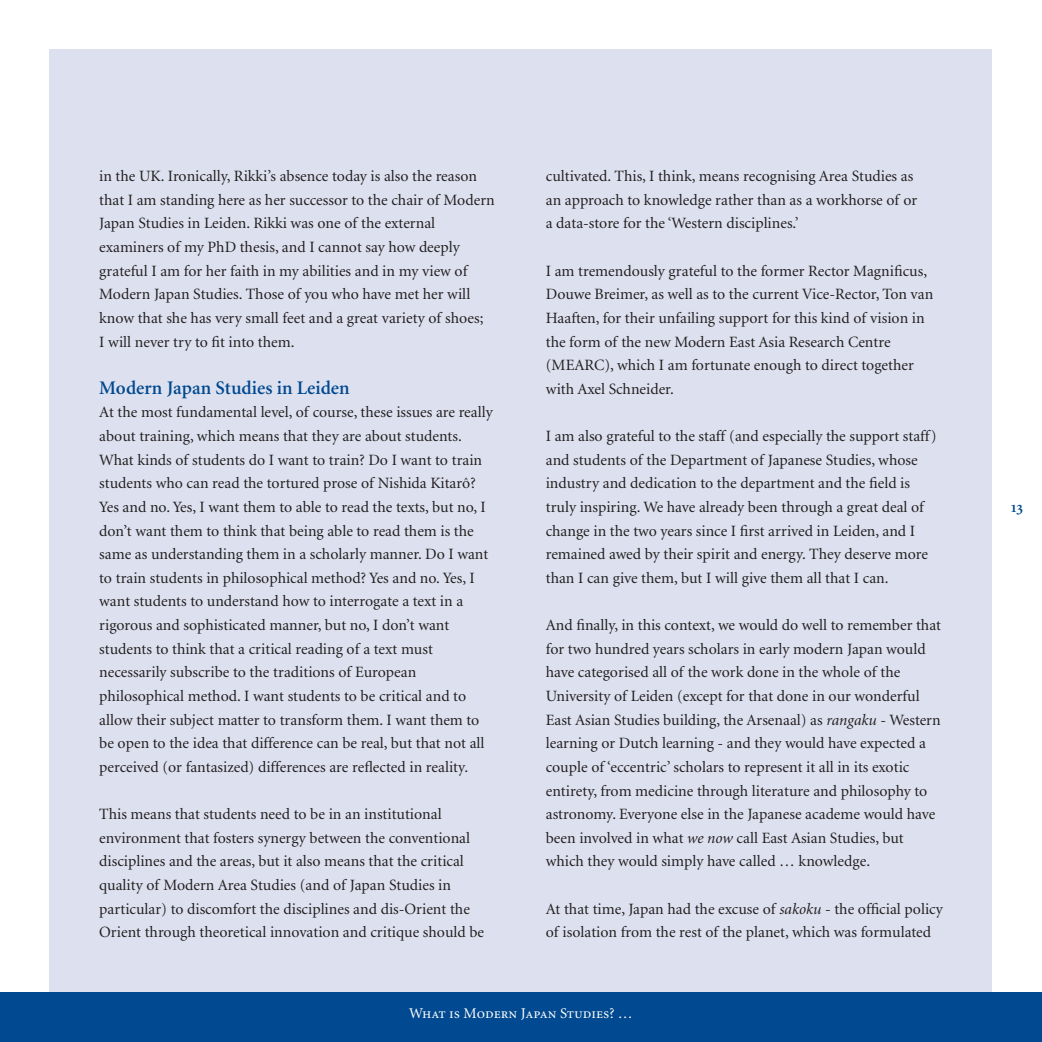
<style>
.page{position:relative;width:1042px;height:1042px;background:#fff}
.page>*{position:absolute;margin:0;border:0;box-sizing:border-box;transform-origin:0 0}
.t1{font:600 19.25px "Minion";color:#014990}
.t2{font:15.75px/23.6px "Minion";color:#231f20}
.t3{font:15.75px "Minion Semibold SC";color:#014990}
.t4{font:14.88px "Minion Regular SC";color:#fff}
.s1{font-style:italic}
</style>
<div class="page">
<div style="left:50px;top:50px;width:942px;height:992px;background:#dde1ef"></div>
<div style="left:0;top:992px;width:1042px;height:50px;background:#014990"></div>
<p class="t2" style="left:99px;top:165px;width:397px">in the UK. Ironically, Rikki’s absence today is also the reason that I am standing here as her successor to the chair of Modern Japan Studies in Leiden. Rikki was one of the external examiners of my PhD thesis, and I cannot say how deeply grateful I am for her faith in my abilities and in my view of Modern Japan Studies. Those of you who have met her will know that she has very small feet and a great variety of shoes;<br>I will never try to fit into them.</p>
<p class="t1" style="left:99px;top:378px;width:252px">Modern Japan Studies in Leiden</p>
<p class="t2" style="left:99px;top:401px;width:395px">At the most fundamental level, of course, these issues are really about training, which means that they are about students.<br>What kinds of students do I want to train? Do I want to train students who can read the tortured prose of Nishida Kitarô?<br>Yes and no. Yes, I want them to able to read the texts, but no, I don’t want them to think that being able to read them is the same as understanding them in a scholarly manner. Do I want to train students in philosophical method? Yes and no. Yes, I want students to understand how to interrogate a text in a rigorous and sophisticated manner, but no, I don’t want students to think that a critical reading of a text must necessarily subscribe to the traditions of European philosophical method. I want students to be critical and to allow their subject matter to transform them. I want them to be open to the idea that difference can be real, but that not all perceived (or fantasized) differences are reflected in reality.</p>
<p class="t2" style="left:99px;top:803px;width:386px">This means that students need to be in an institutional environment that fosters synergy between the conventional disciplines and the areas, but it also means that the critical quality of Modern Area Studies (and of Japan Studies in particular) to discomfort the disciplines and dis-Orient the Orient through theoretical innovation and critique should be</p>
<p class="t2" style="left:546px;top:165px;width:373px">cultivated. This, I think, means recognising Area Studies as an approach to knowledge rather than as a workhorse of or a data-store for the ‘Western disciplines.’</p>
<p class="t2" style="left:546px;top:259px;width:389px">I am tremendously grateful to the former Rector Magnificus, Douwe Breimer, as well as to the current Vice-Rector, Ton van Haaften, for their unfailing support for this kind of vision in the form of the new Modern East Asia Research Centre (MEARC), which I am fortunate enough to direct together with Axel Schneider.</p>
<p class="t2" style="left:546px;top:425px;width:392px">I am also grateful to the staff (and especially the support staff) and students of the Department of Japanese Studies, whose industry and dedication to the department and the field is truly inspiring. We have already been through a great deal of change in the two years since I first arrived in Leiden, and I remained awed by their spirit and energy. They deserve more than I can give them, but I will give them all that I can.</p>
<p class="t2" style="left:546px;top:614px;width:397px">And finally, in this context, we would do well to remember that for two hundred years scholars in early modern Japan would have categorised all of the work done in the whole of the University of Leiden (except for that done in our wonderful East Asian Studies building, the Arsenaal) as <span class="s1">rangaku</span> - Western learning or Dutch learning - and they would have expected a couple of ‘eccentric’ scholars to represent it all in its exotic entirety, from medicine through literature and philosophy to astronomy. Everyone else in the Japanese academe would have been involved in what <span class="s1">we now</span> call East Asian Studies, but which they would simply have called … knowledge.</p>
<p class="t2" style="left:546px;top:897px;width:398px">At that time, Japan had the excuse of <span class="s1">sakoku</span> - the official policy of isolation from the rest of the planet, which was formulated</p>
<p class="t4" style="left:409px;top:1006px;width:225px">What is Modern Japan Studies? …</p>
<p class="t3" style="left:1011px;top:499px;width:14px">13</p>
</div>
